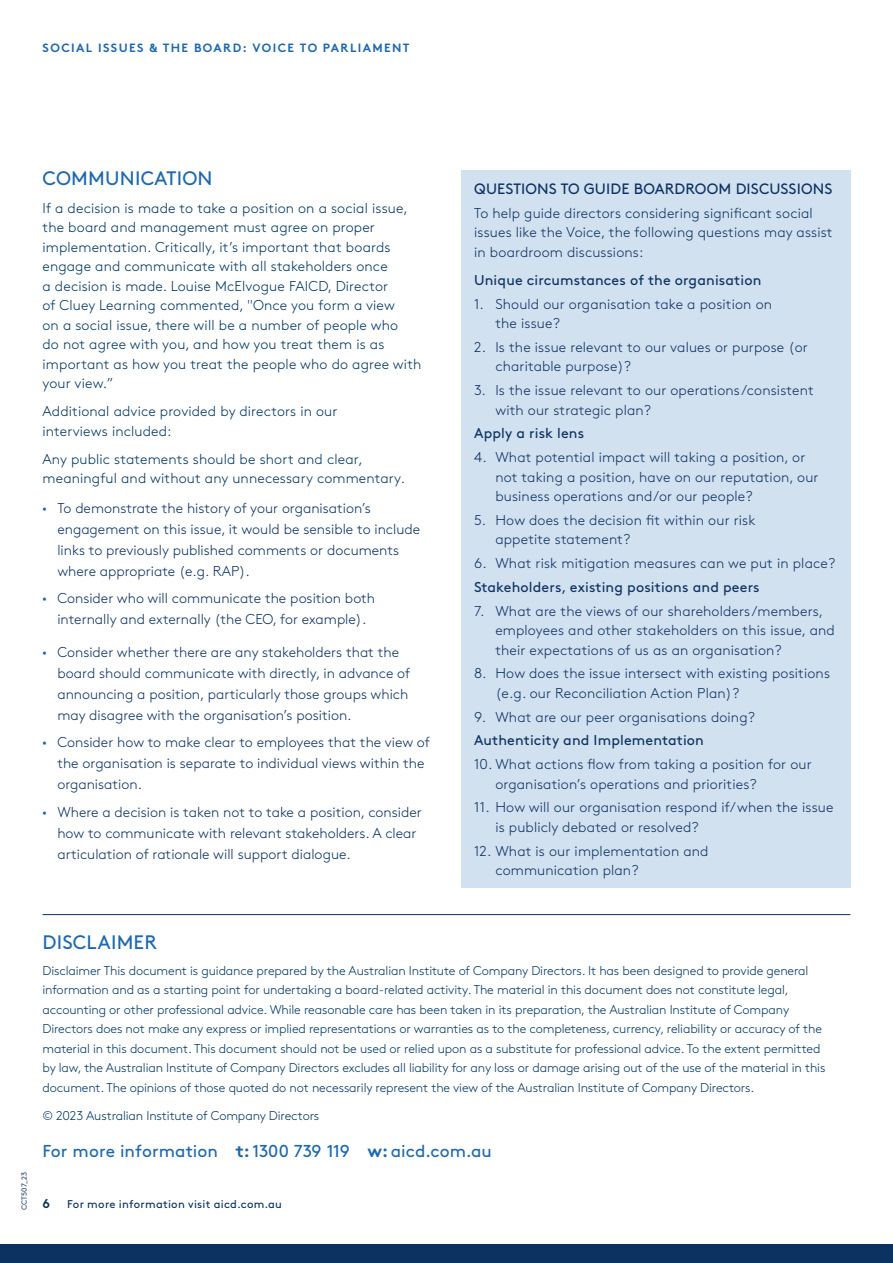
<style>
.page{position:relative;width:893px;height:1263px;background:#fff}
.page>*{position:absolute;margin:0;border:0;box-sizing:border-box;transform-origin:0 0}
.t1{font:19.5px "Brown Std";letter-spacing:.01em;color:#1d68af}
.t2{font:17.25px "Brown Std";color:#1d68af}
.t3{font:15px "Brown Std";letter-spacing:.01em;color:#0c3262}
.t4{font:300 14.25px/19.5px "Brown Std";letter-spacing:.01em;color:#0c3262}
.t5{font:300 14.25px/19.5px "Brown Std";letter-spacing:.01em;color:#003660}
.t6{font:14.25px "Brown Std";letter-spacing:.01em;color:#0c3262}
.t7{font:300 12.75px/19.5px "Brown Std";letter-spacing:-.01em;color:#003660}
.t8{font:700 12.75px "Brown Std";color:#0c3262}
.t9{font:700 12px "Brown Std";letter-spacing:.115em;color:#1d68af}
.t10{font:11.25px "Brown Std";letter-spacing:.02em;color:#0c3262}
.t11{font:7.5px "Brown Std";letter-spacing:-.005em;color:#364d7a}
.s1{font-family:"Publico Headline";font-weight:400;font-size:12px;color:#1d68af}
.s2{font-weight:700}
</style>
<div class="page">
<div style="left:0;top:1245px;width:893px;height:18px;background:#0c3262"></div>
<div style="left:461px;top:170px;width:389px;height:36px;background:#d2e1ef"></div>
<div style="left:461px;top:194px;width:389px;height:75px;background:#d2e1ef"></div>
<div style="left:461px;top:261px;width:389px;height:36px;background:#d2e1ef"></div>
<div style="left:461px;top:285px;width:389px;height:55px;background:#d2e1ef"></div>
<div style="left:461px;top:328px;width:389px;height:55px;background:#d2e1ef"></div>
<div style="left:461px;top:372px;width:389px;height:55px;background:#d2e1ef"></div>
<div style="left:461px;top:415px;width:389px;height:35px;background:#d2e1ef"></div>
<div style="left:461px;top:439px;width:389px;height:74px;background:#d2e1ef"></div>
<div style="left:461px;top:501px;width:389px;height:55px;background:#d2e1ef"></div>
<div style="left:461px;top:545px;width:389px;height:35px;background:#d2e1ef"></div>
<div style="left:461px;top:568px;width:389px;height:36px;background:#d2e1ef"></div>
<div style="left:461px;top:592px;width:389px;height:75px;background:#d2e1ef"></div>
<div style="left:461px;top:655px;width:389px;height:55px;background:#d2e1ef"></div>
<div style="left:461px;top:698px;width:389px;height:36px;background:#d2e1ef"></div>
<div style="left:461px;top:722px;width:389px;height:35px;background:#d2e1ef"></div>
<div style="left:461px;top:746px;width:389px;height:55px;background:#d2e1ef"></div>
<div style="left:461px;top:789px;width:389px;height:55px;background:#d2e1ef"></div>
<div style="left:461px;top:832px;width:389px;height:55px;background:#d2e1ef"></div>
<hr style="left:43px;top:914px;width:807px;height:1px;background:#0c3262">
<p class="t9" style="left:43px;top:40px;width:368px">SOCIAL ISSUES &amp; THE BOARD: VOICE TO PARLIAMENT</p>
<h1 class="t1" style="left:43px;top:167px;width:171px">COMMUNICATION</h1>
<p class="t5" style="left:43px;top:198px;width:380px">If a decision is made to take a position on a social issue, the board and management must agree on proper implementation. Critically, it’s important that boards engage and communicate with all stakeholders once<br>a decision is made. Louise McElvogue FAICD, Director<br>of Cluey Learning commented, "Once you form a view<br>on a social issue, there will be a number of people who<br>do not agree with you, and how you treat them is as important as how you treat the people who do agree with your view.”</p>
<p class="t5" style="left:43px;top:402px;width:296px">Additional advice provided by directors in our interviews included:</p>
<p class="t5" style="left:43px;top:449px;width:364px">Any public statements should be short and clear, meaningful and without any unnecessary commentary.</p>
<p class="t4" style="left:57px;top:498px;width:364px;line-height:21px;text-indent:-15px"><span class="s1">•</span> To demonstrate the history of your organisation’s engagement on this issue, it would be sensible to include links to previously published comments or documents where appropriate (e.g. RAP).</p>
<p class="t4" style="left:43px;top:588px;width:334px;line-height:21px;text-align:center"><span class="s1">•</span> Consider who will communicate the position both internally and externally (the CEO, for example).</p>
<p class="t4" style="left:57px;top:642px;width:354px;line-height:21px;text-indent:-15px"><span class="s1">•</span> Consider whether there are any stakeholders that the board should communicate with directly, in advance of announcing a position, particularly those groups which may disagree with the organisation’s position.</p>
<p class="t4" style="left:57px;top:732px;width:374px;line-height:21px;text-indent:-15px"><span class="s1">•</span> Consider how to make clear to employees that the view of the organisation is separate to individual views within the organisation.</p>
<p class="t4" style="left:57px;top:802px;width:366px;line-height:21px;text-indent:-15px"><span class="s1">•</span> Where a decision is taken not to take a position, consider how to communicate with relevant stakeholders. A clear articulation of rationale will support dialogue.</p>
<p class="t3" style="left:474px;top:180px;width:360px">QUESTIONS TO GUIDE BOARDROOM DISCUSSIONS</p>
<p class="t4" style="left:474px;top:203px;width:360px">To help guide directors considering significant social issues like the Voice, the following questions may assist in boardroom discussions:</p>
<p class="t6" style="left:474px;top:272px;width:289px">Unique circumstances of the organisation</p>
<p class="t4" style="left:495px;top:294px;width:278px;text-indent:-21px">1. Should our organisation take a position on the issue?</p>
<p class="t4" style="left:495px;top:337px;width:314px;text-indent:-21px">2. Is the issue relevant to our values or purpose (or charitable purpose)?</p>
<p class="t4" style="left:495px;top:381px;width:320px;text-indent:-21px">3. Is the issue relevant to our operations/consistent with our strategic plan?</p>
<p class="t6" style="left:474px;top:425px;width:112px">Apply a risk lens</p>
<p class="t4" style="left:495px;top:448px;width:325px;text-indent:-21px">4. What potential impact will taking a position, or not taking a position, have on our reputation, our business operations and/or our people?</p>
<p class="t4" style="left:495px;top:510px;width:262px;text-indent:-21px">5. How does the decision fit within our risk appetite statement?</p>
<p class="t4" style="left:474px;top:554px;width:362px">6. What risk mitigation measures can we put in place?</p>
<p class="t6" style="left:474px;top:579px;width:287px">Stakeholders, existing positions and peers</p>
<p class="t4" style="left:495px;top:601px;width:341px;text-indent:-21px">7. What are the views of our shareholders/members, employees and other stakeholders on this issue, and their expectations of us as an organisation?</p>
<p class="t4" style="left:495px;top:664px;width:336px;text-indent:-21px">8. How does the issue intersect with existing positions (e.g. our Reconciliation Action Plan)?</p>
<p class="t4" style="left:474px;top:707px;width:282px">9. What are our peer organisations doing?</p>
<p class="t6" style="left:474px;top:732px;width:231px">Authenticity and Implementation</p>
<p class="t4" style="left:495px;top:755px;width:318px;text-indent:-21px">10. What actions flow from taking a position for our organisation’s operations and priorities?</p>
<p class="t4" style="left:495px;top:798px;width:340px;text-indent:-21px">11. How will our organisation respond if/when the issue is publicly debated or resolved?</p>
<p class="t4" style="left:495px;top:841px;width:215px;text-indent:-21px">12. What is our implementation and communication plan?</p>
<p class="t11" style="left:20px;top:1210px;width:39px;rotate:-90deg">CCT507_23</p>
<h1 class="t1" style="left:43px;top:931px;width:116px">DISCLAIMER</h1>
<p class="t7" style="left:43px;top:961px;width:784px">Disclaimer This document is guidance prepared by the Australian Institute of Company Directors. It has been designed to provide general information and as a starting point for undertaking a board-related activity. The material in this document does not constitute legal, accounting or other professional advice. While reasonable care has been taken in its preparation, the Australian Institute of Company Directors does not make any express or implied representations or warranties as to the completeness, currency, reliability or accuracy of the material in this document. This document should not be used or relied upon as a substitute for professional advice. To the extent permitted by law, the Australian Institute of Company Directors excludes all liability for any loss or damage arising out of the use of the material in this document. The opinions of those quoted do not necessarily represent the view of the Australian Institute of Company Directors.</p>
<p class="t7" style="left:43px;top:1106px;width:278px">© 2023 Australian Institute of Company Directors</p>
<p class="t2" style="left:43px;top:1141px;width:451px">For more information <span class="s2">t:</span> 1300 739 119 <span class="s2">w:</span>aicd.com.au</p>
<p class="t8" style="left:43px;top:1196px;width:9px">6</p>
<p class="t10" style="left:67px;top:1198px;width:216px">For more information visit aicd.com.au</p>
</div>
